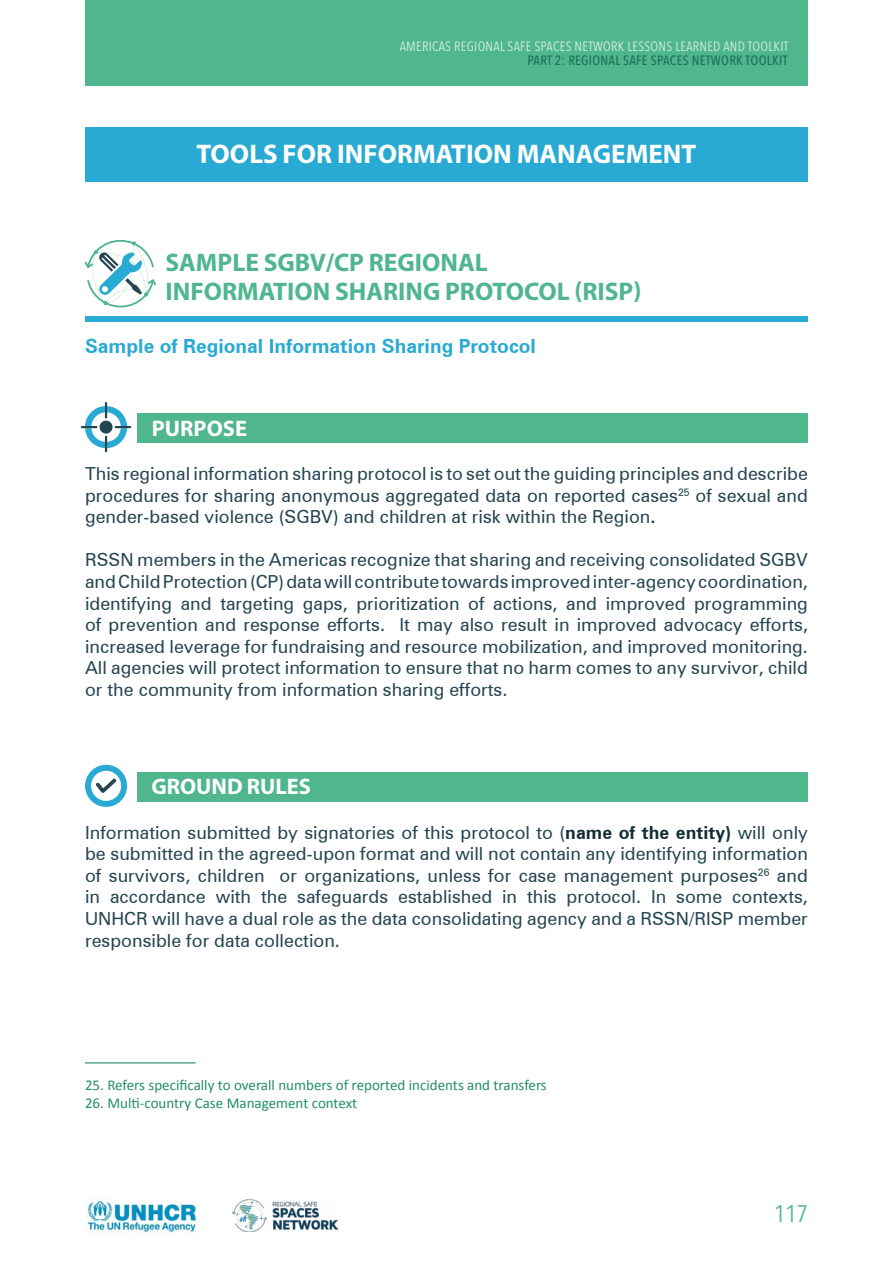
<style>
.page{position:relative;width:893px;height:1263px;background:#fff}
.page>*{position:absolute;margin:0;border:0;box-sizing:border-box;transform-origin:0 0}
.t1{font:700 27px "Myriad Pro";color:#fff}
.t2{font:700 25.5px/29px "Myriad Pro";color:#4fb68e;text-align:center}
.t3{font:24px "Avenir Next Condensed";color:#4fb68e}
.t4{font:700 22.5px "Myriad Pro";color:#fff}
.t5{font:700 19.5px "Zurich BT";color:#29aad4}
.t6{font:18px/21.6px "Zurich BT";color:#254552;text-align:justify}
.t7{font:15px "Calibri";color:#238e67}
.t8{font:13.5px "Avenir Next Condensed";letter-spacing:.02em;color:#fff}
.t9{font:500 13.5px "Avenir Next Condensed";letter-spacing:.02em;color:#1e705a}
.s1{font-weight:700;color:#142e38}
</style>
<div class="page">
<div style="left:85px;top:0;width:723px;height:85px;background:#4fb68e"></div>
<img style="left:232px;top:1199px;width:106px;height:32px">
<img style="left:85px;top:1198px;width:112px;height:35px">
<div style="left:138px;top:413px;width:670px;height:30px;background:#4fb68e"></div>
<div style="left:85px;top:316px;width:723px;height:6px;background:#29aad4"></div>
<svg style="left:85px;top:240px;width:72px;height:68px"></svg>
<div style="left:85px;top:128px;width:723px;height:54px;background:#29aad4"></div>
<svg style="left:82px;top:403px;width:48px;height:48px"></svg>
<div style="left:137px;top:772px;width:671px;height:29px;background:#4fb68e"></div>
<svg style="left:90px;top:770px;width:31px;height:31px"></svg>
<hr style="left:85px;top:1062px;width:111px;height:1px;background:#238e67">
<div style="left:85px;top:765px;width:42px;height:42px;border:6px solid #29aad4;border-radius:50%"></div>
<svg style="left:93px;top:775px;width:27px;height:22px"></svg>
<p class="t8" style="left:400px;top:38px;width:390px">AMERICAS REGIONAL SAFE SPACES NETWORK LESSONS LEARNED AND TOOLKIT</p>
<p class="t9" style="left:527px;top:52px;width:257px">PART 2: REGI ONAL SAFE SPACES N ETWORK TOOLKIT</p>
<h1 class="t1" style="left:197px;top:136px;width:496px">TOOLS FOR INFORMATION MANAGEMENT</h1>
<h2 class="t2" style="left:165px;top:248px;width:17px">SAMPL</h2>
<h2 class="t2" style="left:245px;top:248px;width:35px">E SGBV</h2>
<h2 class="t2" style="left:165px;top:248px;width:477px">/CP REGIONAL<br>INFORMATION SHARING PROTOCOL (RISP)</h2>
<p class="t5" style="left:85px;top:334px;width:452px">Sample of Regional Information Sharing Protocol</p>
<p class="t4" style="left:152px;top:413px;width:56px">PURPOSE</p>
<p class="t6" style="left:85px;top:463px;width:724px">This regional information sharing protocol is to set out the guiding principles and describe procedures for sharing anonymous aggregated data on reported cases<sup>25</sup> of sexual and gender-based violence (SGBV) and children at risk within the Region<span class="s1">.</span></p>
<p class="t6" style="left:85px;top:549px;width:724px">RSSN members in the Americas recognize that sharing and receiving consolidated SGBV and Child Protection (CP) data will contribute towards improved inter-agency coordination, identifying and targeting gaps, prioritization of actions, and improved programming of prevention and response efforts. It may also result in improved advocacy efforts, increased leverage for fundraising and resource mobilization, and improved monitoring.<br>All agencies will protect information to ensure that no harm comes to any survivor, child or the community from information sharing efforts.</p>
<p class="t4" style="left:151px;top:772px;width:45px">GROUND</p>
<p class="t4" style="left:247px;top:772px;width:27px">RULES</p>
<p class="t6" style="left:85px;top:821px;width:724px">Information submitted by signatories of this protocol to (<span class="s1">name of the entity)</span> will only be submitted in the agreed-upon format and will not contain any identifying information of survivors, children or organizations, unless for case management purposes<sup>26</sup> and in accordance with the safeguards established in this protocol. In some contexts, UNHCR will have a dual role as the data consolidating agency and a RSSN/RISP member responsible for data collection.</p>
<p class="t7" style="left:85px;top:1075px;width:463px">25. Refers specifically to overall numbers of reported incidents and transfers</p>
<p class="t7" style="left:85px;top:1093px;width:274px">26. Multi-country Case Management context</p>
<h3 class="t3" style="left:774px;top:1199px;width:35px">117</h3>
</div>
